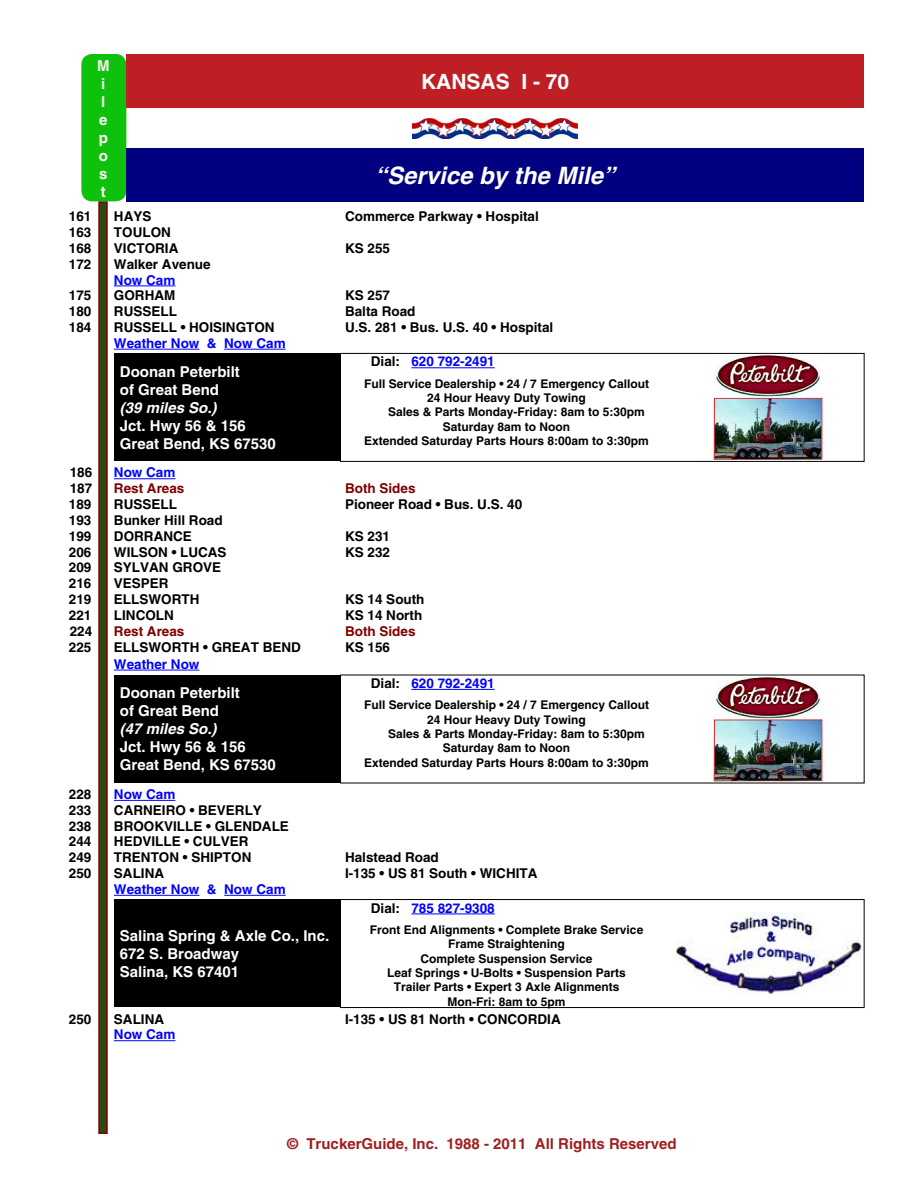
<style>
.page{position:relative;width:918px;height:1188px;background:#fff}
.page>*{position:absolute;margin:0;border:0;box-sizing:border-box;transform-origin:0 0}
.t1{font:italic 700 24px "Helvetica";color:#fff}
.t2{font:700 21px "Helvetica";color:#fff}
.t3{font:700 15px/18px "Helvetica";color:#fff}
.t4{font:700 15px "Helvetica";color:#a01f20}
.t5{font:italic 700 15px "Helvetica";color:#fff}
.t6{font:700 15px/18px "Helvetica";color:#fffaf8}
.t7{font:700 13.5px "Helvetica";color:#000}
.t8{font:700 13.5px "Helvetica";color:#00f}
.t9{font:700 13.5px "Helvetica";color:#800000}
.t10{font:700 12px/14.4px "Helvetica";color:#000;text-align:center}
.s1{color:#000}
</style>
<div class="page">
<div style="left:81px;top:54px;width:45px;height:147px;background:#0ec10c;border-radius:11px"></div>
<div style="left:98px;top:201px;width:10px;height:933px;background:#294b11;border:2px solid #800000"></div>
<div style="left:126px;top:148px;width:738px;height:54px;background:#000080"></div>
<div style="left:126px;top:54px;width:738px;height:54px;background:#bd1f24"></div>
<img style="left:413px;top:118px;width:165px;height:20px">
<hr style="left:114px;top:286px;width:61px;height:1px;background:#00f">
<hr style="left:114px;top:349px;width:85px;height:1px;background:#00f">
<hr style="left:224px;top:349px;width:62px;height:1px;background:#00f">
<div style="left:114px;top:353px;width:226px;height:108px;background:#000"></div>
<div style="left:340px;top:353px;width:524px;height:109px;border:1px solid #000"></div>
<hr style="left:411px;top:367px;width:84px;height:1px;background:#00f">
<img style="left:714px;top:355px;width:108px;height:103px">
<div style="left:714px;top:398px;width:108px;height:62px;border:1px solid #d2232a"></div>
<hr style="left:114px;top:478px;width:61px;height:1px;background:#00f">
<hr style="left:114px;top:670px;width:85px;height:1px;background:#00f">
<div style="left:114px;top:675px;width:226px;height:108px;background:#000"></div>
<hr style="left:411px;top:689px;width:84px;height:1px;background:#00f">
<img style="left:715px;top:677px;width:106px;height:102px">
<hr style="left:114px;top:800px;width:61px;height:1px;background:#00f">
<hr style="left:114px;top:895px;width:85px;height:1px;background:#00f">
<hr style="left:224px;top:895px;width:62px;height:1px;background:#00f">
<div style="left:114px;top:899px;width:226px;height:108px;background:#000"></div>
<div style="left:340px;top:899px;width:524px;height:109px;border:1px solid #000"></div>
<hr style="left:411px;top:914px;width:84px;height:1px;background:#00f">
<img style="left:676px;top:912px;width:186px;height:82px">
<hr style="left:114px;top:1040px;width:61px;height:1px;background:#00f">
<p class="t6" style="left:97px;top:56px;width:14px">M i<br>l e p o s t</p>
<h2 class="t2" style="left:421px;top:69px;width:150px">KANSAS I - 70</h2>
<h1 class="t1" style="left:375px;top:161px;width:242px">“Service by the Mile”</h1>
<p class="t7" style="left:69px;top:208px;width:24px">161</p>
<p class="t7" style="left:114px;top:208px;width:39px">HAYS</p>
<p class="t7" style="left:345px;top:208px;width:195px">Commerce Parkway • Hospital</p>
<p class="t7" style="left:69px;top:224px;width:24px">163</p>
<p class="t7" style="left:114px;top:224px;width:58px">TOULON</p>
<p class="t7" style="left:69px;top:240px;width:24px">168</p>
<p class="t7" style="left:114px;top:240px;width:66px">VICTORIA</p>
<p class="t7" style="left:345px;top:240px;width:47px">KS 255</p>
<p class="t7" style="left:69px;top:256px;width:24px">172</p>
<p class="t7" style="left:114px;top:256px;width:98px">Walker Avenue</p>
<p class="t8" style="left:114px;top:272px;width:63px">Now Cam</p>
<p class="t7" style="left:69px;top:287px;width:24px">175</p>
<p class="t7" style="left:114px;top:287px;width:63px">GORHAM</p>
<p class="t7" style="left:345px;top:287px;width:47px">KS 257</p>
<p class="t7" style="left:69px;top:303px;width:24px">180</p>
<p class="t7" style="left:114px;top:303px;width:65px">RUSSELL</p>
<p class="t7" style="left:345px;top:303px;width:72px">Balta Road</p>
<p class="t7" style="left:69px;top:319px;width:24px">184</p>
<p class="t7" style="left:114px;top:319px;width:162px">RUSSELL • HOISINGTON</p>
<p class="t7" style="left:345px;top:319px;width:210px">U.S. 281 • Bus. U.S. 40 • Hospital</p>
<p class="t8" style="left:114px;top:335px;width:173px">Weather Now &amp; Now Cam</p>
<p class="t8" style="left:371px;top:353px;width:125px"><span class="s1">Dial:</span> 620 792-2491</p>
<p class="t10" style="left:364px;top:376px;width:286px">Full Service Dealership • 24 / 7 Emergency Callout</p>
<p class="t10" style="left:427px;top:390px;width:160px">24 Hour Heavy Duty Towing</p>
<p class="t10" style="left:388px;top:405px;width:258px">Sales &amp; Parts Monday-Friday: 8am to 5:30pm</p>
<p class="t10" style="left:443px;top:419px;width:129px">Saturday 8am to Noon</p>
<p class="t10" style="left:364px;top:434px;width:286px">Extended Saturday Parts Hours 8:00am to 3:30pm</p>
<p class="t3" style="left:120px;top:362px;width:122px">Doonan Peterbilt of Great Bend</p>
<p class="t5" style="left:120px;top:398px;width:98px">(39 miles So.)</p>
<p class="t3" style="left:120px;top:416px;width:157px">Jct. Hwy 56 &amp; 156<br>Great Bend, KS 67530</p>
<p class="t7" style="left:70px;top:464px;width:24px">186</p>
<p class="t8" style="left:114px;top:464px;width:63px">Now Cam</p>
<p class="t7" style="left:70px;top:480px;width:24px">187</p>
<p class="t9" style="left:114px;top:480px;width:72px">Rest Areas</p>
<p class="t9" style="left:345px;top:480px;width:72px">Both Sides</p>
<p class="t7" style="left:69px;top:496px;width:24px">189</p>
<p class="t7" style="left:114px;top:496px;width:65px">RUSSELL</p>
<p class="t7" style="left:345px;top:496px;width:179px">Pioneer Road • Bus. U.S. 40</p>
<p class="t7" style="left:69px;top:512px;width:24px">193</p>
<p class="t7" style="left:114px;top:512px;width:110px">Bunker Hill Road</p>
<p class="t7" style="left:69px;top:528px;width:24px">199</p>
<p class="t7" style="left:114px;top:528px;width:79px">DORRANCE</p>
<p class="t7" style="left:345px;top:528px;width:47px">KS 231</p>
<p class="t7" style="left:69px;top:544px;width:24px">206</p>
<p class="t7" style="left:114px;top:544px;width:114px">WILSON • LUCAS</p>
<p class="t7" style="left:345px;top:544px;width:47px">KS 232</p>
<p class="t7" style="left:69px;top:559px;width:24px">209</p>
<p class="t7" style="left:114px;top:559px;width:109px">SYLVAN GROVE</p>
<p class="t7" style="left:69px;top:575px;width:24px">216</p>
<p class="t7" style="left:114px;top:575px;width:56px">VESPER</p>
<p class="t7" style="left:69px;top:591px;width:24px">219</p>
<p class="t7" style="left:114px;top:591px;width:87px">ELLSWORTH</p>
<p class="t7" style="left:345px;top:591px;width:81px">KS 14 South</p>
<p class="t7" style="left:69px;top:607px;width:24px">221</p>
<p class="t7" style="left:114px;top:607px;width:61px">LINCOLN</p>
<p class="t7" style="left:345px;top:607px;width:79px">KS 14 North</p>
<p class="t7" style="left:70px;top:623px;width:24px">224</p>
<p class="t9" style="left:114px;top:623px;width:72px">Rest Areas</p>
<p class="t9" style="left:345px;top:623px;width:72px">Both Sides</p>
<p class="t7" style="left:69px;top:639px;width:24px">225</p>
<p class="t7" style="left:114px;top:639px;width:188px">ELLSWORTH • GREAT BEND</p>
<p class="t7" style="left:345px;top:639px;width:47px">KS 156</p>
<p class="t8" style="left:114px;top:656px;width:87px">Weather Now</p>
<p class="t8" style="left:371px;top:675px;width:125px"><span class="s1">Dial:</span> 620 792-2491</p>
<p class="t10" style="left:364px;top:698px;width:286px">Full Service Dealership • 24 / 7 Emergency Callout</p>
<p class="t10" style="left:427px;top:712px;width:160px">24 Hour Heavy Duty Towing</p>
<p class="t10" style="left:388px;top:726px;width:258px">Sales &amp; Parts Monday-Friday: 8am to 5:30pm</p>
<p class="t10" style="left:443px;top:741px;width:129px">Saturday 8am to Noon</p>
<p class="t10" style="left:364px;top:755px;width:286px">Extended Saturday Parts Hours 8:00am to 3:30pm</p>
<p class="t3" style="left:120px;top:684px;width:122px">Doonan Peterbilt of Great Bend</p>
<p class="t5" style="left:120px;top:720px;width:98px">(47 miles So.)</p>
<p class="t3" style="left:120px;top:738px;width:157px">Jct. Hwy 56 &amp; 156<br>Great Bend, KS 67530</p>
<p class="t7" style="left:69px;top:786px;width:24px">228</p>
<p class="t8" style="left:114px;top:786px;width:63px">Now Cam</p>
<p class="t7" style="left:69px;top:802px;width:24px">233</p>
<p class="t7" style="left:114px;top:802px;width:149px">CARNEIRO • BEVERLY</p>
<p class="t7" style="left:69px;top:818px;width:24px">238</p>
<p class="t7" style="left:114px;top:818px;width:176px">BROOKVILLE • GLENDALE</p>
<p class="t7" style="left:69px;top:834px;width:24px">244</p>
<p class="t7" style="left:114px;top:834px;width:136px">HEDVILLE • CULVER</p>
<p class="t7" style="left:69px;top:849px;width:24px">249</p>
<p class="t7" style="left:114px;top:849px;width:139px">TRENTON • SHIPTON</p>
<p class="t7" style="left:345px;top:849px;width:95px">Halstead Road</p>
<p class="t7" style="left:69px;top:865px;width:24px">250</p>
<p class="t7" style="left:114px;top:865px;width:52px">SALINA</p>
<p class="t7" style="left:345px;top:865px;width:194px">I-135 • US 81 South • WICHITA</p>
<p class="t8" style="left:114px;top:881px;width:173px">Weather Now &amp; Now Cam</p>
<p class="t8" style="left:371px;top:900px;width:125px"><span class="s1">Dial:</span> 785 827-9308</p>
<p class="t10" style="left:370px;top:922px;width:275px">Front End Alignments • Complete Brake Service<br>Frame Straightening<br>Complete Suspension Service<br>Leaf Springs • U-Bolts • Suspension Parts<br>Trailer Parts • Expert 3 Axle Alignments<br>Mon-Fri: 8am to 5pm</p>
<p class="t3" style="left:120px;top:926px;width:211px">Salina Spring &amp; Axle Co., Inc.<br>672 S. Broadway<br>Salina, KS 67401</p>
<p class="t7" style="left:69px;top:1011px;width:24px">250</p>
<p class="t7" style="left:114px;top:1011px;width:52px">SALINA</p>
<p class="t7" style="left:345px;top:1011px;width:217px">I-135 • US 81 North • CONCORDIA</p>
<p class="t8" style="left:114px;top:1026px;width:63px">Now Cam</p>
<p class="t4" style="left:287px;top:1135px;width:391px">© TruckerGuide, Inc. 1988 - 2011 All Rights Reserved</p>
</div>
